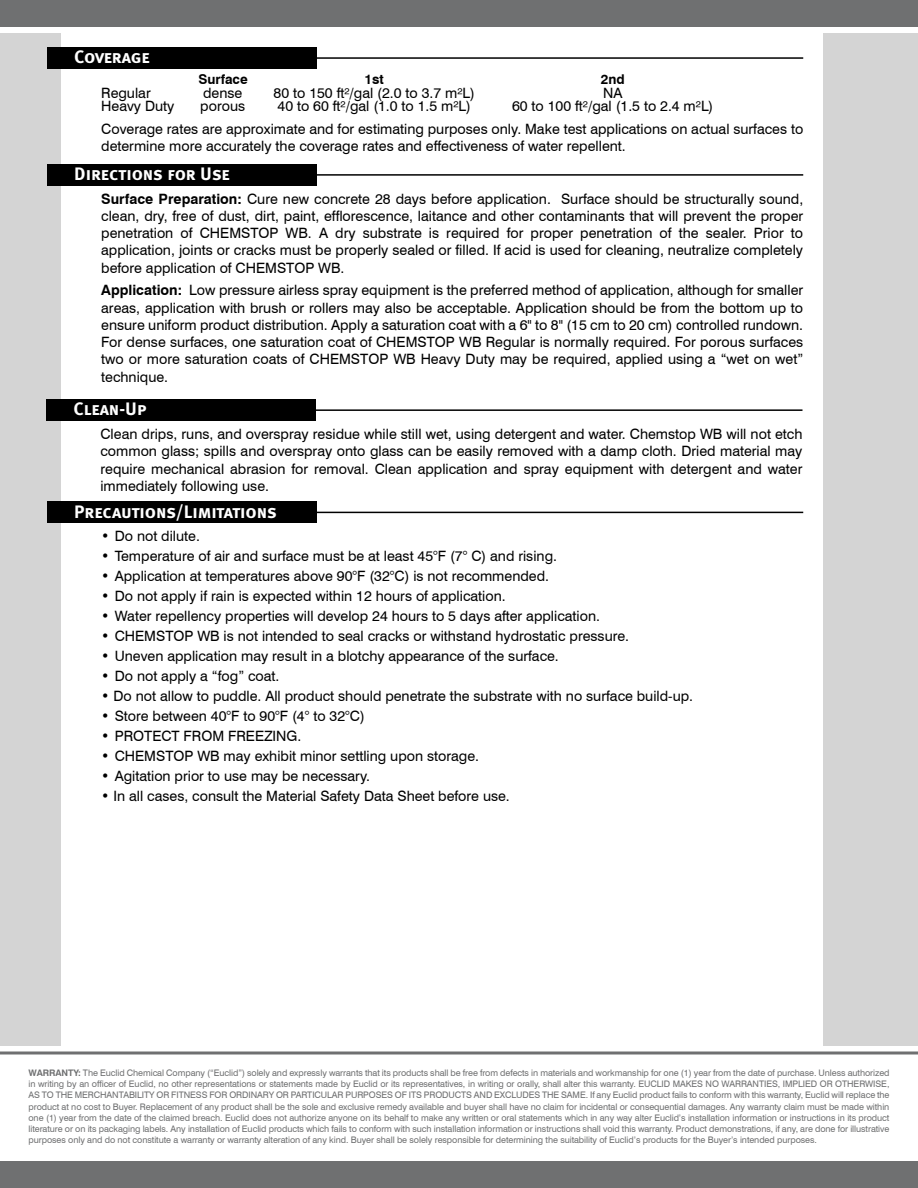
<style>
.page{position:relative;width:918px;height:1188px;background:#fff}
.page>*{position:absolute;margin:0;border:0;box-sizing:border-box;transform-origin:0 0}
.t1{font:18px "Meta Bold Caps";letter-spacing:-.005em;color:#fff}
.t2{font:14.25px/17.2px "Swiss 721 BT";color:#000;text-align:justify}
.t3{font:700 13.5px "Swiss 721 BT";color:#000}
.t4{font:9px/11.2px "Swiss 721 BT";letter-spacing:-.01em;color:#6f7071;text-align:justify}
.s1{font-weight:700}
</style>
<div class="page">
<div style="left:0;top:34px;width:61px;height:1012px;background:#d4d4d4"></div>
<div style="left:0;top:0;width:918px;height:27px;background:#6f7071"></div>
<div style="left:824px;top:34px;width:94px;height:1012px;background:#d4d4d4"></div>
<div style="left:0;top:1161px;width:918px;height:27px;background:#6f7071"></div>
<hr style="left:0;top:1052px;width:918px;height:2px;background:#6f7071">
<div style="left:47px;top:47px;width:270px;height:22px;background:#000"></div>
<hr style="left:306px;top:57px;width:497px;height:2px;background:#000">
<div style="left:47px;top:164px;width:270px;height:22px;background:#000"></div>
<hr style="left:306px;top:174px;width:497px;height:2px;background:#000">
<div style="left:46px;top:399px;width:270px;height:22px;background:#000"></div>
<hr style="left:305px;top:409px;width:497px;height:2px;background:#000">
<div style="left:47px;top:502px;width:270px;height:21px;background:#000"></div>
<hr style="left:306px;top:512px;width:497px;height:1px;background:#000">
<p class="t1" style="left:74px;top:46px;width:77px">Coverage</p>
<p class="t3" style="left:198px;top:71px;width:51px">Surface</p>
<p class="t3" style="left:365px;top:71px;width:21px">1st</p>
<p class="t3" style="left:601px;top:71px;width:26px">2nd</p>
<p class="t2" style="left:101px;top:84px;width:51px">Regular</p>
<p class="t2" style="left:203px;top:84px;width:41px">dense</p>
<p class="t2" style="left:274px;top:84px;width:203px">80 to 150 ft²/gal (2.0 to 3.7 m²L)</p>
<p class="t2" style="left:603px;top:84px;width:21px">NA</p>
<p class="t2" style="left:101px;top:98px;width:75px">Heavy Duty</p>
<p class="t2" style="left:200px;top:98px;width:46px">porous</p>
<p class="t2" style="left:278px;top:98px;width:195px">40 to 60 ft²/gal (1.0 to 1.5 m²L)</p>
<p class="t2" style="left:101px;top:95px;width:704px;line-height:22.6px;text-indent:411px">60 to 100 ft²/gal (1.5 to 2.4 m²L)<br>Coverage rates are approximate and for estimating purposes only. Make test applications on actual surfaces to</p>
<p class="t2" style="left:101px;top:138px;width:526px">determine more accurately the coverage rates and effectiveness of water repellent.</p>
<p class="t1" style="left:74px;top:163px;width:157px">Directions for Use</p>
<p class="t2" style="left:101px;top:190px;width:704px"><span class="s1">Surface Preparation:</span> Cure new concrete 28 days before application. Surface should be structurally sound, clean, dry, free of dust, dirt, paint, efflorescence, laitance and other contaminants that will prevent the proper penetration of CHEMSTOP WB. A dry substrate is required for proper penetration of the sealer. Prior to application, joints or cracks must be properly sealed or filled. If acid is used for cleaning, neutralize completely before application of CHEMSTOP WB.</p>
<p class="t2" style="left:101px;top:282px;width:703px"><span class="s1">Application:</span> Low pressure airless spray equipment is the preferred method of application, although for smaller areas, application with brush or rollers may also be acceptable. Application should be from the bottom up to ensure uniform product distribution. Apply a saturation coat with a 6" to 8" (15 cm to 20 cm) controlled rundown.<br>For dense surfaces, one saturation coat of CHEMSTOP WB Regular is normally required. For porous surfaces two or more saturation coats of CHEMSTOP WB Heavy Duty may be required, applied using a “wet on wet” technique.</p>
<p class="t1" style="left:74px;top:399px;width:74px">Clean-Up</p>
<p class="t2" style="left:100px;top:425px;width:703px">Clean drips, runs, and overspray residue while still wet, using detergent and water. Chemstop WB will not etch common glass; spills and overspray onto glass can be easily removed with a damp cloth. Dried material may require mechanical abrasion for removal. Clean application and spray equipment with detergent and water immediately following use.</p>
<p class="t1" style="left:74px;top:501px;width:204px">Precautions/Limitations</p>
<p class="t2" style="left:101px;top:527px;width:100px">• Do not dilute.</p>
<p class="t2" style="left:101px;top:547px;width:457px">• Temperature of air and surface must be at least 45°F (7° C) and rising.</p>
<p class="t2" style="left:101px;top:567px;width:449px">• Application at temperatures above 90°F (32°C) is not recommended.</p>
<p class="t2" style="left:101px;top:587px;width:406px">• Do not apply if rain is expected within 12 hours of application.</p>
<p class="t2" style="left:101px;top:607px;width:500px">• Water repellency properties will develop 24 hours to 5 days after application.</p>
<p class="t2" style="left:101px;top:627px;width:529px">• CHEMSTOP WB is not intended to seal cracks or withstand hydrostatic pressure.</p>
<p class="t2" style="left:101px;top:647px;width:459px">• Uneven application may result in a blotchy appearance of the surface.</p>
<p class="t2" style="left:101px;top:667px;width:180px">• Do not apply a “fog” coat.</p>
<p class="t2" style="left:101px;top:687px;width:593px">• Do not allow to puddle. All product should penetrate the substrate with no surface build-up.</p>
<p class="t2" style="left:101px;top:707px;width:265px">• Store between 40°F to 90°F (4° to 32°C)</p>
<p class="t2" style="left:101px;top:727px;width:202px">• PROTECT FROM FREEZING.</p>
<p class="t2" style="left:101px;top:747px;width:379px">• CHEMSTOP WB may exhibit minor settling upon storage.</p>
<p class="t2" style="left:101px;top:767px;width:270px">• Agitation prior to use may be necessary.</p>
<p class="t2" style="left:101px;top:787px;width:410px">• In all cases, consult the Material Safety Data Sheet before use.</p>
<p class="t4" style="left:28px;top:1067px;width:863px"><span class="s1">WARRANTY:</span> The Euclid Chemical Company (“Euclid”) solely and expressly warrants that its products shall be free from defects in materials and workmanship for one (1) year from the date of purchase. Unless authorized in writing by an officer of Euclid, no other representations or statements made by Euclid or its representatives, in writing or orally, shall alter this warranty. EUCLID MAKES NO WARRANTIES, IMPLIED OR OTHERWISE, AS TO THE MERCHANTABILITY OR FITNESS FOR ORDINARY OR PARTICULAR PURPOSES OF ITS PRODUCTS AND EXCLUDES THE SAME. If any Euclid product fails to conform with this warranty, Euclid will replace the product at no cost to Buyer. Replacement of any product shall be the sole and exclusive remedy available and buyer shall have no claim for incidental or consequential damages. Any warranty claim must be made within one (1) year from the date of the claimed breach. Euclid does not authorize anyone on its behalf to make any written or oral statements which in any way alter Euclid’s installation information or instructions in its product literature or on its packaging labels. Any installation of Euclid products which fails to conform with such installation information or instructions shall void this warranty. Product demonstrations, if any, are done for illustrative purposes only and do not constitute a warranty or warranty alteration of any kind. Buyer shall be solely responsible for determining the suitability of Euclid’s products for the Buyer’s intended purposes.</p>
</div>
